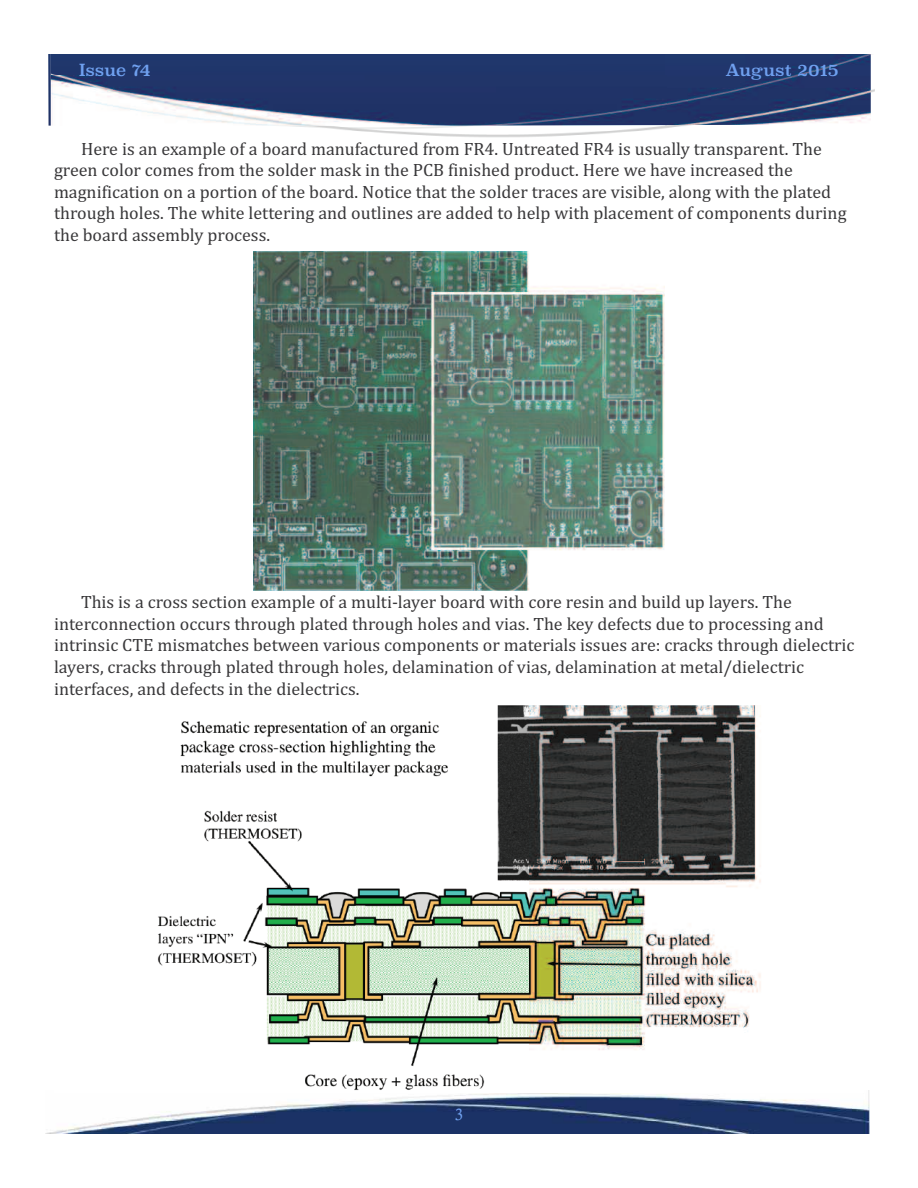
<style>
.page{position:relative;width:918px;height:1188px;background:#fff}
.page>*{position:absolute;margin:0;border:0;box-sizing:border-box;transform-origin:0 0}
.t1{font:18px/21.6px "Cambria";color:#39383a}
.t2{font:16.5px "Superclarendon Rg";color:#6fa0ef}
.t3{font:16.5px "Calisto";color:#6fa0ef}
</style>
<div class="page">
<img style="left:48px;top:54px;width:775px;height:72px">
<img style="left:823px;top:54px;width:52px;height:69px">
<img style="left:51px;top:124px;width:772px;height:14px">
<img style="left:45px;top:1090px;width:825px;height:44px">
<img style="left:253px;top:251px;width:412px;height:340px">
<div style="left:54px;top:706px;width:810px;height:387px;background:#fff"></div>
<img style="left:158px;top:706px;width:603px;height:384px">
<p class="t2" style="left:79px;top:60px;width:73px">Issue 74</p>
<p class="t2" style="left:725px;top:60px;width:115px">August 2015</p>
<p class="t1" style="left:54px;top:138px;width:794px;text-indent:27px">Here is an example of a board manufactured from FR4. Untreated FR4 is usually transparent. The green color comes from the solder mask in the PCB finished product. Here we have increased the magnification on a portion of the board. Notice that the solder traces are visible, along with the plated through holes. The white lettering and outlines are added to help with placement of components during the board assembly process.</p>
<p class="t1" style="left:54px;top:591px;width:802px;text-indent:27px">This is a cross section example of a multi-layer board with core resin and build up layers. The interconnection occurs through plated through holes and vias. The key defects due to processing and intrinsic CTE mismatches between various components or materials issues are: cracks through dielectric layers, cracks through plated through holes, delamination of vias, delamination at metal/dielectric interfaces, and defects in the dielectrics.</p>
<p class="t3" style="left:455px;top:1108px;width:10px">3</p>
</div>
